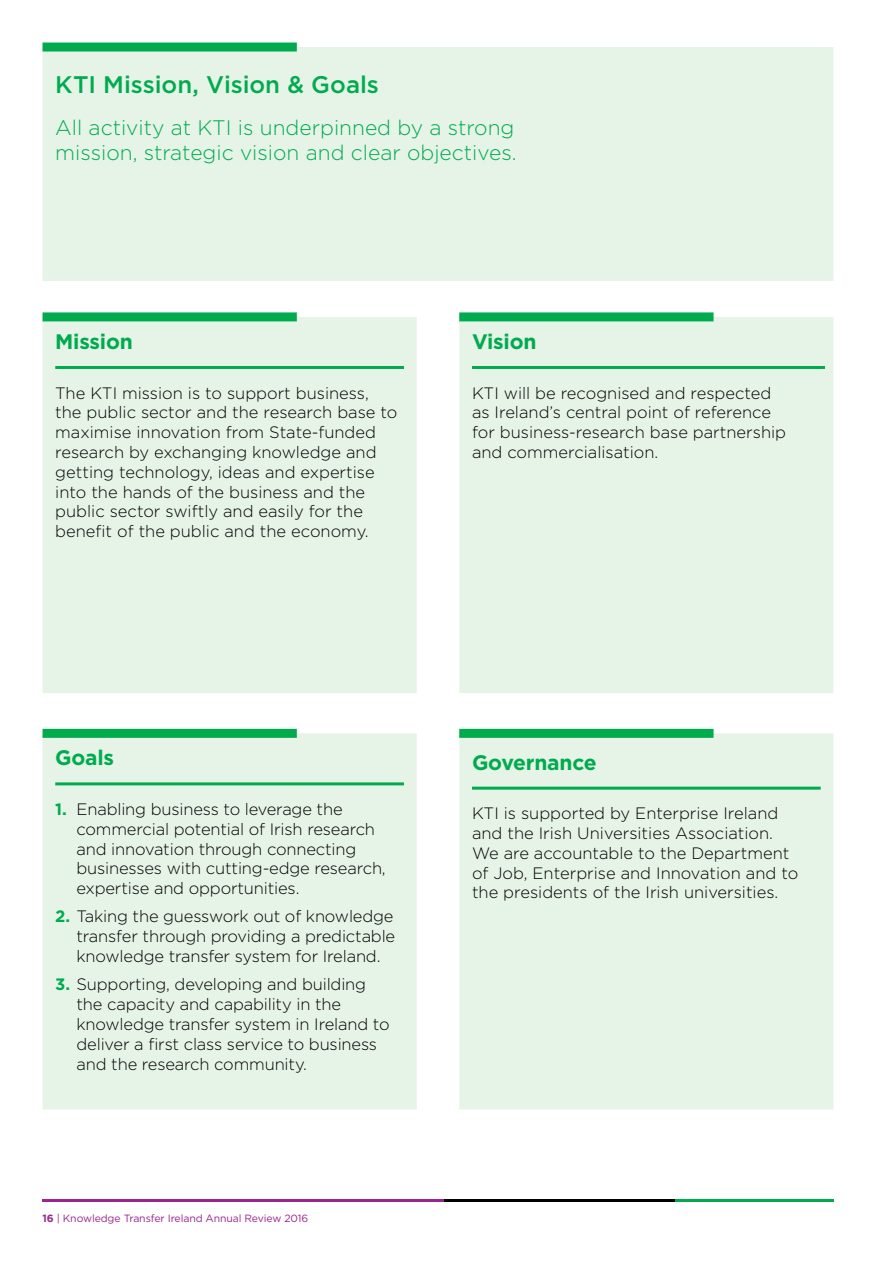
<style>
.page{position:relative;width:893px;height:1263px;background:#fff}
.page>*{position:absolute;margin:0;border:0;box-sizing:border-box;transform-origin:0 0}
.t1{font:500 24px "Gotham";color:#00ab4e}
.t2{font:300 21px/25.2px "Gotham";color:#00ab4e}
.t3{font:700 21px "Gotham";letter-spacing:-.01em;color:#00ab4e}
.t4{font:300 16.5px/19.8px "Gotham";color:#000}
.t5{font:10.5px "Gotham";letter-spacing:-.01em;color:#9a258f}
.s1{font-weight:700;color:#00ab4e}
.s2{font-weight:700}
</style>
<div class="page">
<hr style="left:43px;top:1199px;width:402px;height:2px;background:#9a258f">
<hr style="left:675px;top:1199px;width:158px;height:2px;background:#00ab4e">
<hr style="left:445px;top:1199px;width:230px;height:2px;background:#000">
<div style="left:43px;top:47px;width:790px;height:234px;background:#e6f3e7"></div>
<div style="left:43px;top:43px;width:254px;height:9px;background:#00ab4e"></div>
<div style="left:43px;top:317px;width:374px;height:376px;background:#e6f3e7"></div>
<div style="left:43px;top:312px;width:254px;height:9px;background:#00ab4e"></div>
<hr style="left:55px;top:366px;width:349px;height:3px;background:#00ab4e">
<div style="left:43px;top:733px;width:374px;height:376px;background:#e6f3e7"></div>
<div style="left:43px;top:729px;width:254px;height:9px;background:#00ab4e"></div>
<hr style="left:55px;top:782px;width:349px;height:3px;background:#00ab4e">
<div style="left:459px;top:317px;width:374px;height:376px;background:#e6f3e7"></div>
<div style="left:459px;top:312px;width:254px;height:9px;background:#00ab4e"></div>
<hr style="left:472px;top:366px;width:353px;height:3px;background:#00ab4e">
<div style="left:459px;top:733px;width:374px;height:376px;background:#e6f3e7"></div>
<div style="left:459px;top:729px;width:254px;height:9px;background:#00ab4e"></div>
<hr style="left:472px;top:787px;width:349px;height:3px;background:#00ab4e">
<h1 class="t1" style="left:55px;top:70px;width:325px">KTI Mission, Vision &amp; Goals</h1>
<p class="t2" style="left:55px;top:114px;width:463px">All activity at KTI is underpinned by a strong mission, strategic vision and clear objectives.</p>
<p class="t3" style="left:55px;top:329px;width:79px">Mission</p>
<p class="t4" style="left:55px;top:383px;width:344px">The KTI mission is to support business, the public sector and the research base to maximise innovation from State‑funded research by exchanging knowledge and getting technology, ideas and expertise into the hands of the business and the public sector swiftly and easily for the benefit of the public and the economy.</p>
<p class="t3" style="left:472px;top:329px;width:66px">Vision</p>
<p class="t4" style="left:472px;top:383px;width:316px">KTI will be recognised and respected as Ireland’s central point of reference for business‑research base partnership and commercialisation.</p>
<p class="t3" style="left:55px;top:746px;width:60px">Goals</p>
<p class="t4" style="left:77px;top:799px;width:311px;text-indent:-21px"><span class="s1">1.</span> Enabling business to leverage the commercial potential of Irish research and innovation through connecting businesses with cutting‑edge research, expertise and opportunities.</p>
<p class="t4" style="left:77px;top:906px;width:320px;text-align:justify;text-indent:-21px"><span class="s1">2.</span> Taking the guesswork out of knowledge transfer through providing a predictable knowledge transfer system for Ireland.</p>
<p class="t4" style="left:77px;top:974px;width:315px;text-indent:-21px"><span class="s1">3.</span> Supporting, developing and building the capacity and capability in the knowledge transfer system in Ireland to deliver a first class service to business and the research community.</p>
<p class="t5" style="left:43px;top:1213px;width:267px"><span class="s2">16</span> | Knowledge Transfer Ireland Annual Review 2016</p>
<p class="t3" style="left:472px;top:750px;width:126px">Governance</p>
<p class="t4" style="left:472px;top:803px;width:328px">KTI is supported by Enterprise Ireland and the Irish Universities Association.<br>We are accountable to the Department of Job, Enterprise and Innovation and to the presidents of the Irish universities.</p>
</div>
